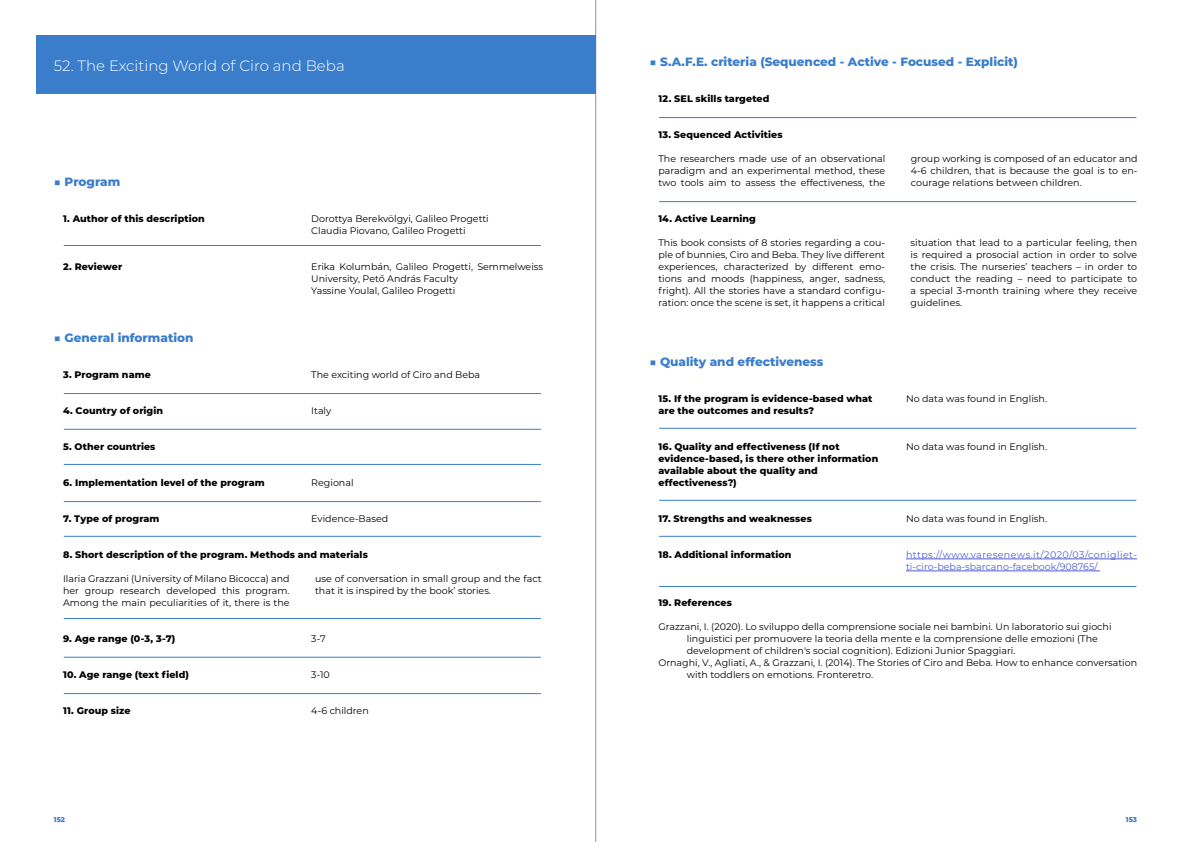
<style>
.page{position:relative;width:1191px;height:842px;background:#fff}
.page>*{position:absolute;margin:0;border:0;box-sizing:border-box;transform-origin:0 0}
.t1{font:300 15px "Montserrat";color:#fff}
.t2{font:800 12px "Montserrat";color:#397dcb}
.t3{font:9.5px/12px "Montserrat";color:#000;text-align:justify}
.t4{font:800 9.5px/12px "Montserrat";letter-spacing:.01em;color:#000}
.t5{font:9.5px/12px "Montserrat";letter-spacing:.035em;color:#4f5cd6}
.t6{font:800 7px "Montserrat";color:#397dcb}
</style>
<div class="page">
<hr style="left:595px;top:0;width:1px;height:842px;background:#939598">
<div style="left:36px;top:35px;width:559px;height:59px;background:#397dcb"></div>
<hr style="left:64px;top:245px;width:477px;height:1px;background:#397dcb">
<hr style="left:64px;top:393px;width:477px;height:1px;background:#397dcb">
<hr style="left:64px;top:429px;width:477px;height:1px;background:#397dcb">
<hr style="left:64px;top:464px;width:477px;height:1px;background:#397dcb">
<hr style="left:64px;top:501px;width:477px;height:1px;background:#397dcb">
<hr style="left:64px;top:536px;width:477px;height:1px;background:#397dcb">
<hr style="left:64px;top:618px;width:477px;height:1px;background:#397dcb">
<hr style="left:64px;top:657px;width:477px;height:1px;background:#397dcb">
<hr style="left:64px;top:693px;width:477px;height:1px;background:#397dcb">
<hr style="left:906px;top:559px;width:231px;height:1px;background:#4f5cd6">
<hr style="left:906px;top:571px;width:194px;height:1px;background:#4f5cd6">
<hr style="left:659px;top:117px;width:477px;height:1px;background:#397dcb">
<hr style="left:659px;top:201px;width:477px;height:1px;background:#397dcb">
<hr style="left:659px;top:428px;width:477px;height:1px;background:#397dcb">
<hr style="left:659px;top:500px;width:477px;height:1px;background:#397dcb">
<hr style="left:659px;top:536px;width:477px;height:1px;background:#397dcb">
<hr style="left:659px;top:586px;width:477px;height:1px;background:#397dcb">
<h1 class="t1" style="left:54px;top:55px;width:292px">52. The Exciting World of Ciro and Beba</h1>
<p class="t2" style="left:54px;top:173px;width:68px">■ Program</p>
<p class="t4" style="left:63px;top:212px;width:143px">1. Author of this description</p>
<p class="t4" style="left:63px;top:260px;width:61px">2. Reviewer</p>
<p class="t2" style="left:54px;top:329px;width:141px">■ General information</p>
<p class="t3" style="left:311px;top:212px;width:179px">Dorottya Berekvölgyi, Galileo Progetti<br>Claudia Piovano, Galileo Progetti</p>
<p class="t3" style="left:311px;top:260px;width:233px;text-align:left">Erika Kolumbán, Galileo Progetti, Semmelweiss<br>University, Pető András Faculty<br>Yassine Youlal, Galileo Progetti</p>
<p class="t3" style="left:311px;top:368px;width:170px">The exciting world of Ciro and Beba</p>
<p class="t3" style="left:311px;top:404px;width:22px">Italy</p>
<p class="t4" style="left:63px;top:368px;width:89px">3. Program name</p>
<p class="t4" style="left:63px;top:404px;width:101px">4. Country of origin</p>
<p class="t4" style="left:63px;top:440px;width:94px">5. Other countries</p>
<p class="t4" style="left:63px;top:476px;width:203px">6. Implementation level of the program</p>
<p class="t4" style="left:63px;top:512px;width:98px">7. Type of program</p>
<p class="t3" style="left:311px;top:476px;width:44px">Regional</p>
<p class="t3" style="left:311px;top:512px;width:78px">Evidence-Based</p>
<p class="t4" style="left:63px;top:548px;width:306px">8. Short description of the program. Methods and materials</p>
<p class="t3" style="left:63px;top:572px;width:228px">Ilaria Grazzani (University of Milano Bicocca) and her group research developed this program.<br>Among the main peculiarities of it, there is the</p>
<p class="t3" style="left:315px;top:572px;width:228px">use of conversation in small group and the fact that it is inspired by the book’ stories.</p>
<p class="t4" style="left:63px;top:632px;width:114px">9. Age range (0-3, 3-7)</p>
<p class="t3" style="left:311px;top:632px;width:16px">3-7</p>
<p class="t3" style="left:311px;top:668px;width:20px">3-10</p>
<p class="t3" style="left:311px;top:704px;width:59px">4-6 children</p>
<p class="t4" style="left:63px;top:668px;width:127px">10. Age range (text field)</p>
<p class="t4" style="left:63px;top:704px;width:69px">11. Group size</p>
<p class="t2" style="left:649px;top:53px;width:370px">■ S.A.F.E. criteria (Sequenced - Active - Focused - Explicit)</p>
<p class="t4" style="left:658px;top:92px;width:112px">12. SEL skills targeted</p>
<p class="t4" style="left:658px;top:128px;width:126px">13. Sequenced Activities</p>
<p class="t3" style="left:658px;top:152px;width:228px">The researchers made use of an observational paradigm and an experimental method, these two tools aim to assess the effectiveness, the</p>
<p class="t3" style="left:910px;top:152px;width:228px">group working is composed of an educator and 4-6 children, that is because the goal is to en&shy;courage relations between children.</p>
<p class="t4" style="left:658px;top:212px;width:99px">14. Active Learning</p>
<p class="t3" style="left:658px;top:236px;width:228px">This book consists of 8 stories regarding a cou&shy;ple of bunnies, Ciro and Beba. They live different experiences, characterized by different emo&shy;tions and moods (happiness, anger, sadness, fright). All the stories have a standard configu&shy;ration: once the scene is set, it happens a critical</p>
<p class="t3" style="left:910px;top:236px;width:228px">situation that lead to a particular feeling, then is required a prosocial action in order to solve the crisis. The nurseries’ teachers – in order to conduct the reading – need to participate to a special 3-month training where they receive guidelines.</p>
<p class="t2" style="left:649px;top:353px;width:176px">■ Quality and effectiveness</p>
<p class="t4" style="left:658px;top:392px;width:216px">15. If the program is evidence-based what are the outcomes and results?</p>
<p class="t4" style="left:658px;top:440px;width:221px">16. Quality and effectiveness (If not evidence-based, is there other information available about the quality and effectiveness?)</p>
<p class="t4" style="left:658px;top:512px;width:155px">17. Strengths and weaknesses</p>
<p class="t4" style="left:658px;top:548px;width:135px">18. Additional information</p>
<p class="t4" style="left:658px;top:596px;width:75px">19. References</p>
<p class="t3" style="left:906px;top:392px;width:142px">No data was found in English.</p>
<p class="t3" style="left:906px;top:440px;width:142px">No data was found in English.</p>
<p class="t3" style="left:906px;top:512px;width:142px">No data was found in English.</p>
<p class="t5" style="left:906px;top:548px;width:233px">https://www.varesenews.it/2020/03/conigliet&shy;ti-ciro-beba-sbarcano-facebook/908765/</p>
<p class="t3" style="left:658px;top:620px;width:454px">Grazzani, I. (2020). Lo sviluppo della comprensione sociale nei bambini. Un laboratorio sui giochi</p>
<p class="t3" style="left:687px;top:632px;width:412px">linguistici per promuovere la teoria della mente e la comprensione delle emozioni (The</p>
<p class="t3" style="left:687px;top:644px;width:330px">development of children's social cognition). Edizioni Junior Spaggiari.</p>
<p class="t3" style="left:658px;top:656px;width:480px">Ornaghi, V., Agliati, A., &amp; Grazzani, I. (2014). The Stories of Ciro and Beba. How to enhance conversation</p>
<p class="t3" style="left:687px;top:668px;width:188px">with toddlers on emotions. Fronteretro.</p>
<p class="t6" style="left:54px;top:814px;width:13px">152</p>
<p class="t6" style="left:1125px;top:814px;width:13px">153</p>
</div>
